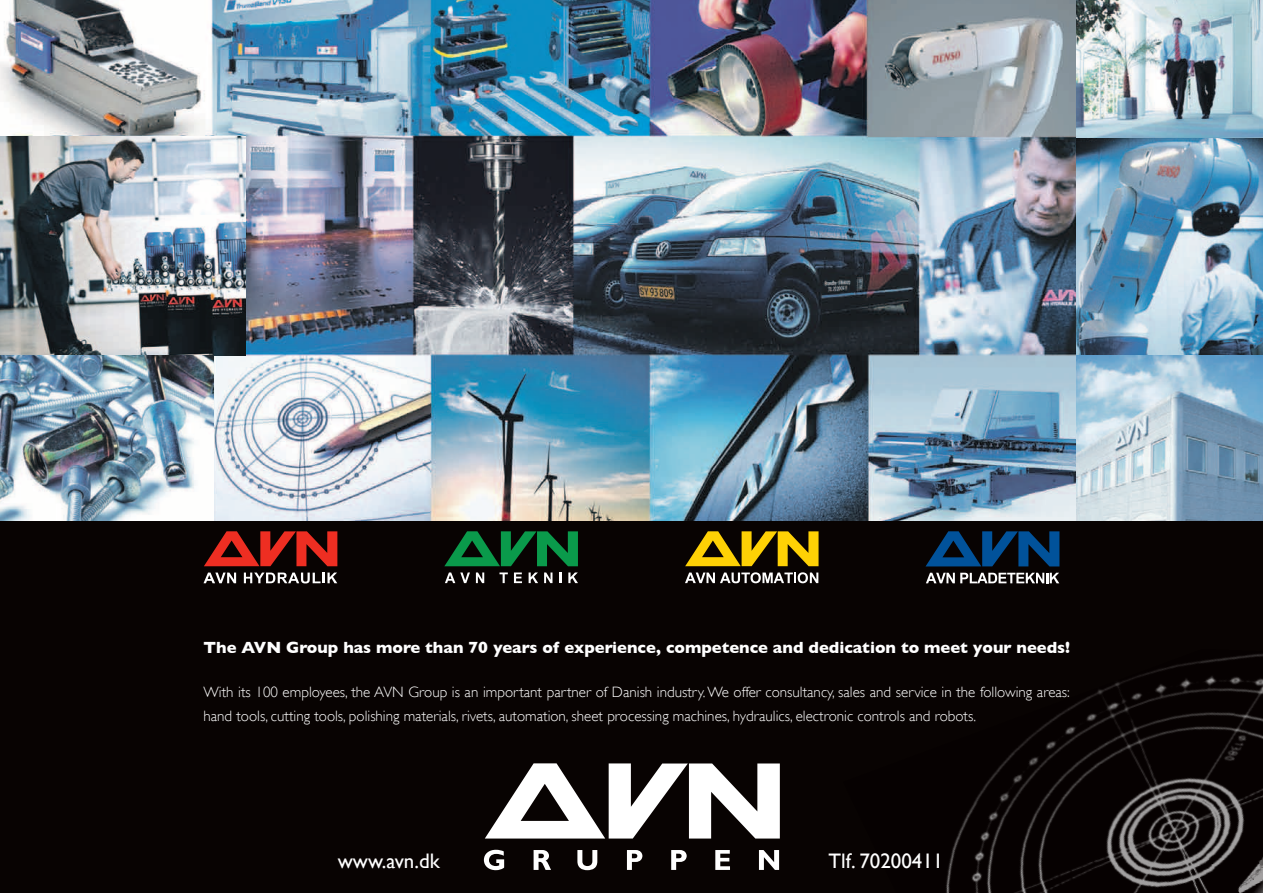
<style>
.page{position:relative;width:1263px;height:893px;background:#080302}
.page>*{position:absolute;margin:0;border:0;box-sizing:border-box;transform-origin:0 0}
.t1{font:21px "Gill Sans";color:#fff}
.t2{font:700 16.5px "Gill Sans";color:#fff}
.t3{font:300 15px/24px "Gill Sans";color:#fff}
</style>
<div class="page">
<img style="left:0;top:0;width:1081px;height:521px">
<img style="left:1076px;top:0;width:187px;height:520px">
<img style="left:0;top:136px;width:246px;height:220px">
<img style="left:0;top:356px;width:213px;height:164px">
<img style="left:946px;top:654px;width:317px;height:239px">
<svg style="left:484px;top:850px;width:295px;height:20px"></svg>
<svg style="left:485px;top:763px;width:295px;height:75px"></svg>
<svg style="left:204px;top:531px;width:133px;height:35px"></svg>
<svg style="left:203px;top:573px;width:33px;height:10px"></svg>
<svg style="left:244px;top:573px;width:93px;height:10px"></svg>
<svg style="left:444px;top:531px;width:134px;height:35px"></svg>
<svg style="left:445px;top:572px;width:25px;height:11px"></svg>
<svg style="left:476px;top:572px;width:8px;height:11px"></svg>
<svg style="left:499px;top:572px;width:9px;height:11px"></svg>
<svg style="left:514px;top:572px;width:8px;height:11px"></svg>
<svg style="left:529px;top:572px;width:9px;height:11px"></svg>
<svg style="left:544px;top:572px;width:8px;height:11px"></svg>
<svg style="left:559px;top:572px;width:2px;height:11px"></svg>
<svg style="left:568px;top:572px;width:10px;height:11px"></svg>
<svg style="left:685px;top:531px;width:133px;height:35px"></svg>
<svg style="left:685px;top:572px;width:133px;height:11px"></svg>
<svg style="left:926px;top:531px;width:133px;height:35px"></svg>
<svg style="left:926px;top:573px;width:133px;height:10px"></svg>
<p class="t2" style="left:203px;top:638px;width:868px">The AVN Group has more than 70 years of experience, competence and dedication to meet your needs!</p>
<p class="t3" style="left:203px;top:680px;width:868px">With its 100 employees, the AVN Group is an important partner of Danish industry. We offer consultancy, sales and service in the following areas: hand tools, cutting tools, polishing materials, rivets, automation, sheet processing machines, hydraulics, electronic controls and robots.</p>
<h1 class="t1" style="left:338px;top:849px;width:103px">www.avn.dk</h1>
<h1 class="t1" style="left:828px;top:849px;width:116px">Tlf. 70200411</h1>
</div>
